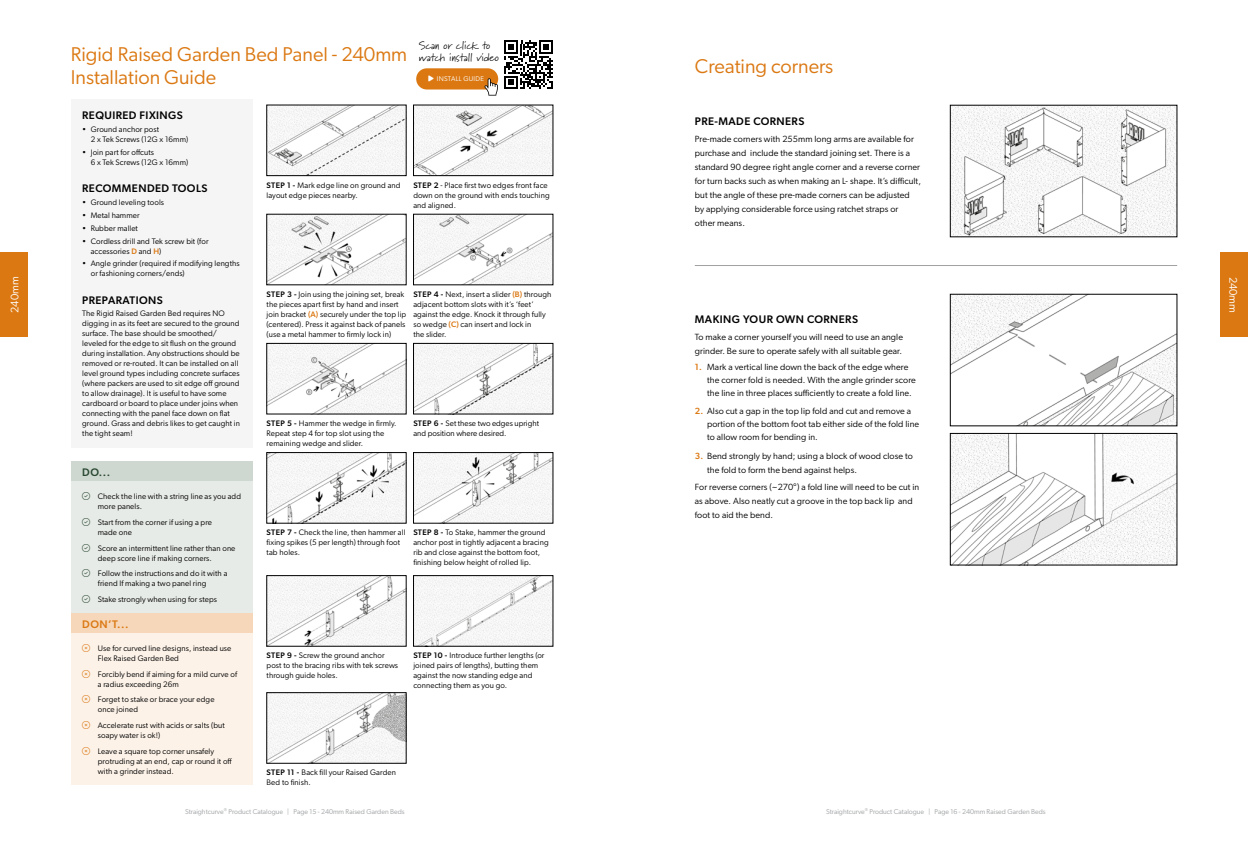
<style>
.page{position:relative;width:1248px;height:842px;background:#fff}
.page>*{position:absolute;margin:0;border:0;box-sizing:border-box;transform-origin:0 0}
.t1{font:20px/23px "Gibson";color:#db7812}
.t2{font:500 11px "Gibson";letter-spacing:.04em;color:#000}
.t3{font:11px/12px "Marydale";color:#000}
.t4{font:11px "Gibson";color:#fff}
.t5{font:500 11px "Gibson";color:#db7812}
.t6{font:500 11px "Gibson";color:#284731}
.t7{font:9px/14px "Gibson";letter-spacing:.01em;color:#000}
.t8{font:8px/10px "Gibson";letter-spacing:.01em;color:#000}
.t9{font:7px "Gibson";color:#a0a2a4}
.t10{font:6.8px "Gibson";letter-spacing:.04em;color:#fff}
.s1{font-weight:500;color:#db7812}
.s2{font-weight:500}
</style>
<div class="page">
<div style="left:71px;top:461px;width:181px;height:20px;background:#cfd8d0"></div>
<div style="left:71px;top:481px;width:181px;height:132px;background:#e7ebe7"></div>
<div style="left:71px;top:613px;width:181px;height:20px;background:#f6d7b9"></div>
<div style="left:71px;top:633px;width:181px;height:152px;background:#fcf2e8"></div>
<div style="left:71px;top:99px;width:181px;height:349px;background:#f5f5f6"></div>
<img style="left:268px;top:577px;width:136px;height:67px">
<div style="left:266px;top:575px;width:140px;height:71px;border:1px solid #000"></div>
<img style="left:415px;top:577px;width:136px;height:67px">
<div style="left:413px;top:575px;width:140px;height:71px;border:1px solid #000"></div>
<img style="left:268px;top:454px;width:136px;height:67px">
<div style="left:266px;top:452px;width:140px;height:71px;border:1px solid #000"></div>
<img style="left:415px;top:454px;width:136px;height:67px">
<div style="left:413px;top:452px;width:140px;height:71px;border:1px solid #000"></div>
<img style="left:268px;top:345px;width:136px;height:67px">
<div style="left:266px;top:343px;width:140px;height:71px;border:1px solid #000"></div>
<img style="left:415px;top:345px;width:136px;height:67px">
<div style="left:413px;top:343px;width:140px;height:71px;border:1px solid #000"></div>
<img style="left:268px;top:216px;width:136px;height:67px">
<img style="left:415px;top:216px;width:136px;height:67px">
<img style="left:415px;top:107px;width:136px;height:67px">
<div style="left:413px;top:105px;width:140px;height:71px;border:1px solid #000"></div>
<img style="left:268px;top:107px;width:136px;height:67px">
<div style="left:266px;top:105px;width:140px;height:71px;border:1px solid #000"></div>
<img style="left:952px;top:107px;width:222px;height:128px">
<img style="left:268px;top:694px;width:136px;height:67px">
<div style="left:266px;top:692px;width:140px;height:71px;border:1px solid #000"></div>
<hr style="left:694px;top:265px;width:482px;height:1px;background:#a0a2a4">
<img style="left:952px;top:296px;width:222px;height:128px">
<img style="left:952px;top:435px;width:222px;height:128px">
<div style="left:950px;top:433px;width:226px;height:132px;border:1px solid #000"></div>
<div style="left:416px;top:68px;width:82px;height:22px;background:#db7812;border-radius:11px"></div>
<svg style="left:484px;top:40px;width:69px;height:56px"></svg>
<div style="left:0;top:253px;width:28px;height:84px;background:#db7812"></div>
<div style="left:1219px;top:253px;width:28px;height:84px;background:#db7812"></div>
<h1 class="t1" style="left:71px;top:43px;width:338px">Rigid Raised Garden Bed Panel - 240mm<br>Installation Guide</h1>
<h2 class="t3" style="left:419px;top:39px;width:81px">Scan or click to watch install video</h2>
<p class="t10" style="left:437px;top:75px;width:49px">INSTALL GUIDE</p>
<h1 class="t1" style="left:694px;top:54px;width:140px">Creating corners</h1>
<h2 class="t2" style="left:82px;top:109px;width:102px">REQUIRED FIXINGS</h2>
<p class="t8" style="left:91px;top:124px;width:99px;text-indent:-9px">• Ground anchor post<br>2 x Tek Screws (12G x 16mm)</p>
<p class="t8" style="left:91px;top:147px;width:99px;text-indent:-9px">• Join part for offcuts<br>6 x Tek Screws (12G x 16mm)</p>
<h2 class="t2" style="left:82px;top:182px;width:126px">RECOMMENDED TOOLS</h2>
<p class="t8" style="left:82px;top:197px;width:83px">• Ground leveling tools</p>
<p class="t8" style="left:82px;top:210px;width:59px">• Metal hammer</p>
<p class="t8" style="left:82px;top:223px;width:57px">• Rubber mallet</p>
<p class="t8" style="left:91px;top:236px;width:119px;text-indent:-9px">• Cordless drill and Tek screw bit (for accessories <span class="s1">D</span> and <span class="s1">H</span>)</p>
<p class="t8" style="left:91px;top:258px;width:150px;text-indent:-9px">• Angle grinder (required if modifying lengths or fashioning corners/ends)</p>
<h2 class="t2" style="left:82px;top:293px;width:82px">PREPARATIONS</h2>
<p class="t8" style="left:82px;top:309px;width:159px">The Rigid Raised Garden Bed requires NO digging in as its feet are secured to the ground surface. The base should be smoothed/ leveled for the edge to sit flush on the ground during installation. Any obstructions should be removed or re-routed. It can be installed on all level ground types including concrete surfaces (where packers are used to sit edge off ground to allow drainage). It is useful to have some cardboard or board to place under joins when connecting with the panel face down on flat ground. Grass and debris likes to get caught in the tight seam!</p>
<h2 class="t2" style="left:694px;top:115px;width:111px">PRE-MADE CORNERS</h2>
<p class="t7" style="left:694px;top:132px;width:227px">Pre-made corners with 255mm long arms are available for purchase and include the standard joining set. There is a standard 90 degree right angle corner and a reverse corner for turn backs such as when making an L- shape. It’s difficult, but the angle of these pre-made corners can be adjusted by applying considerable force using ratchet straps or other means.</p>
<p class="t8" style="left:413px;top:180px;width:138px"><span class="s2">STEP 2</span> - Place first two edges front face down on the ground with ends touching and aligned.</p>
<p class="t8" style="left:266px;top:180px;width:135px"><span class="s2">STEP 1 -</span> Mark edge line on ground and layout edge pieces nearby.</p>
<h2 class="t4" style="left:8px;top:313px;width:38px;rotate:-90deg">240mm</h2>
<h2 class="t4" style="left:1239px;top:277px;width:38px;rotate:90deg">240mm</h2>
<p class="t8" style="left:266px;top:289px;width:141px"><span class="s2">STEP 3 -</span> Join using the joining set, break the pieces apart first by hand and insert join bracket <span class="s1">(A)</span> securely under the top lip (centered). Press it against back of panels (use a metal hammer to firmly lock in)</p>
<p class="t8" style="left:413px;top:289px;width:139px"><span class="s2">STEP 4 -</span> Next, insert a slider <span class="s1">(B)</span> through adjacent bottom slots with it’s ‘feet’ against the edge. Knock it through fully so wedge <span class="s1">(C)</span> can insert and lock in<br>the slider.</p>
<h2 class="t2" style="left:694px;top:313px;width:165px">MAKING YOUR OWN CORNERS</h2>
<p class="t7" style="left:694px;top:330px;width:210px">To make a corner yourself you will need to use an angle grinder. Be sure to operate safely with all suitable gear.</p>
<p class="t7" style="left:707px;top:360px;width:210px;line-height:13px;text-indent:-12px"><span class="s1">1.</span> Mark a vertical line down the back of the edge where the corner fold is needed. With the angle grinder score the line in three places sufficiently to create a fold line.</p>
<p class="t7" style="left:707px;top:405px;width:214px;line-height:13px;text-indent:-12px"><span class="s1">2.</span> Also cut a gap in the top lip fold and cut and remove a portion of the bottom foot tab either side of the fold line to allow room for bending in.</p>
<p class="t7" style="left:707px;top:449px;width:207px;text-indent:-12px"><span class="s1">3.</span> Bend strongly by hand; using a block of wood close to the fold to form the bend against helps.</p>
<p class="t7" style="left:694px;top:480px;width:226px">For reverse corners (~270°) a fold line will need to be cut in as above. Also neatly cut a groove in the top back lip and foot to aid the bend.</p>
<p class="t8" style="left:266px;top:418px;width:131px"><span class="s2">STEP 5 -</span> Hammer the wedge in firmly.<br>Repeat step 4 for top slot using the remaining wedge and slider.</p>
<p class="t8" style="left:413px;top:418px;width:127px"><span class="s2">STEP 6 -</span> Set these two edges upright and position where desired.</p>
<h2 class="t6" style="left:82px;top:465px;width:29px">DO...</h2>
<p class="t8" style="left:98px;top:491px;width:145px">Check the line with a string line as you add more panels.</p>
<p class="t8" style="left:98px;top:517px;width:116px">Start from the corner if using a pre made one</p>
<p class="t8" style="left:98px;top:543px;width:139px">Score an intermittent line rather than one deep score line if making corners.</p>
<p class="t8" style="left:98px;top:568px;width:131px">Follow the instructions and do it with a friend If making a two panel ring</p>
<p class="t8" style="left:98px;top:594px;width:121px">Stake strongly when using for steps</p>
<h2 class="t5" style="left:82px;top:617px;width:48px">DON’T...</h2>
<p class="t8" style="left:98px;top:643px;width:135px">Use for curved line designs, instead use<br>Flex Raised Garden Bed</p>
<p class="t8" style="left:98px;top:669px;width:141px">Forcibly bend if aiming for a mild curve of a radius exceeding 26m</p>
<p class="t8" style="left:98px;top:694px;width:118px">Forget to stake or brace your edge once joined</p>
<p class="t8" style="left:98px;top:720px;width:128px">Accelerate rust with acids or salts (but soapy water is ok!)</p>
<p class="t8" style="left:98px;top:746px;width:136px">Leave a square top corner unsafely protruding at an end, cap or round it off with a grinder instead.</p>
<p class="t8" style="left:266px;top:527px;width:140px"><span class="s2">STEP 7 -</span> Check the line, then hammer all fixing spikes (5 per length) through foot tab holes.</p>
<p class="t8" style="left:413px;top:527px;width:137px"><span class="s2">STEP 8 -</span> To Stake, hammer the ground anchor post in tightly adjacent a bracing rib and close against the bottom foot, finishing below height of rolled lip.</p>
<p class="t8" style="left:266px;top:650px;width:133px"><span class="s2">STEP 9 -</span> Screw the ground anchor post to the bracing ribs with tek screws through guide holes.</p>
<p class="t8" style="left:413px;top:650px;width:133px"><span class="s2">STEP 10 -</span> Introduce further lengths (or joined pairs of lengths), butting them against the now standing edge and connecting them as you go.</p>
<p class="t8" style="left:266px;top:768px;width:131px"><span class="s2">STEP 11 -</span> Back fill your Raised Garden<br>Bed to finish.</p>
<p class="t9" style="left:185px;top:807px;width:221px">Straightcurve<sup>®</sup> Product Catalogue | Page 15 - 240mm Raised Garden Beds</p>
<p class="t9" style="left:826px;top:807px;width:221px">Straightcurve<sup>®</sup> Product Catalogue | Page 16 - 240mm Raised Garden Beds</p>
</div>
